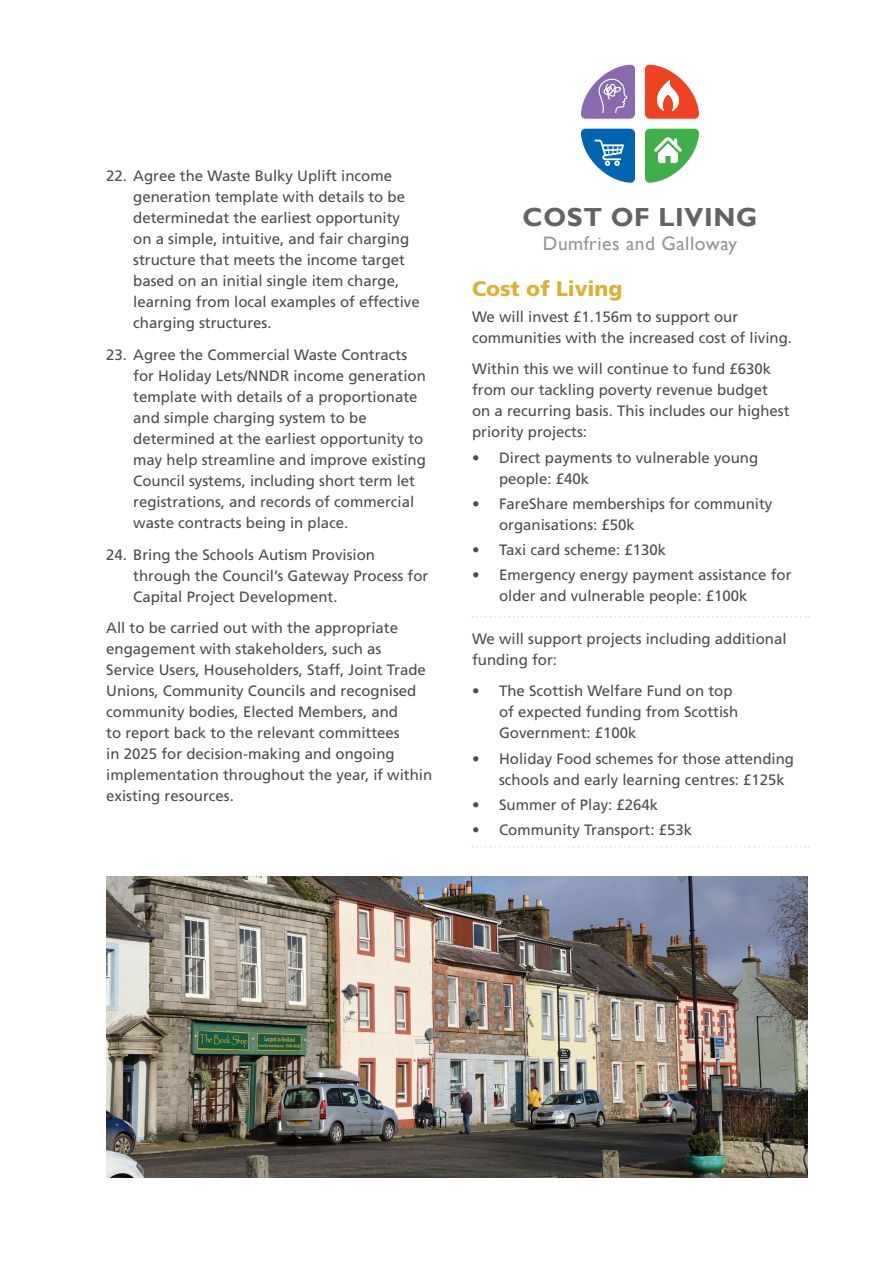
<style>
.page{position:relative;width:893px;height:1263px;background:#fff}
.page>*{position:absolute;margin:0;border:0;box-sizing:border-box;transform-origin:0 0}
.t1{font:700 26.1px "Gill Sans";letter-spacing:.025em;color:#636366}
.t2{font:900 21px "Frutiger LT Pro";color:#dab037}
.t3{font:19.5px "Gill Sans";letter-spacing:.025em;color:#939598}
.Body_Text{font:15px/21px "Frutiger LT Pro";color:#4b4c4d}
</style>
<div class="page">
<svg style="left:644px;top:64px;width:56px;height:55px;fill:#ef4222"></svg>
<div style="left:644px;top:64px;width:56px;height:56px;border:1px solid #fff;border-radius:5px"></div>
<svg style="left:580px;top:64px;width:55px;height:55px;fill:#896aae"></svg>
<div style="left:580px;top:64px;width:56px;height:56px;border:1px solid #fff;border-radius:5px"></div>
<svg style="left:580px;top:128px;width:55px;height:55px;fill:#0164b1"></svg>
<div style="left:580px;top:128px;width:56px;height:56px;border:1px solid #fff;border-radius:5px"></div>
<svg style="left:644px;top:128px;width:56px;height:55px;fill:#40ae49"></svg>
<div style="left:644px;top:128px;width:56px;height:56px;border:1px solid #fff;border-radius:5px"></div>
<svg style="left:594px;top:139px;width:30px;height:27px"></svg>
<svg style="left:654px;top:137px;width:28px;height:26px"></svg>
<svg style="left:657px;top:79px;width:22px;height:32px"></svg>
<svg style="left:598px;top:78px;width:29px;height:36px"></svg>
<img style="left:106px;top:876px;width:702px;height:302px">
<svg style="left:472px;top:616px;width:337px;height:1px"></svg>
<svg style="left:472px;top:846px;width:337px;height:1px"></svg>
<p class="Body_Text" style="left:133px;top:166px;width:288px;text-indent:-27px">22. Agree the Waste Bulky Uplift income generation template with details to be determinedat the earliest opportunity on a simple, intuitive, and fair charging structure that meets the income target based on an initial single item charge, learning from local examples of effective charging structures.</p>
<p class="Body_Text" style="left:133px;top:344px;width:294px;text-indent:-27px">23. Agree the Commercial Waste Contracts for Holiday Lets/NNDR income generation template with details of a proportionate and simple charging system to be determined at the earliest opportunity to may help streamline and improve existing Council systems, including short term let registrations, and records of commercial waste contracts being in place.</p>
<p class="Body_Text" style="left:133px;top:544px;width:297px;text-indent:-27px">24. Bring the Schools Autism Provision through the Council’s Gateway Process for<br>Capital Project Development.</p>
<p class="Body_Text" style="left:106px;top:618px;width:327px">All to be carried out with the appropriate engagement with stakeholders, such as Service Users, Householders, Staff, Joint Trade Unions, Community Councils and recognised community bodies, Elected Members, and<br>to report back to the relevant committees<br>in 2025 for decision-making and ongoing implementation throughout the year, if within existing resources.</p>
<p class="t1" style="left:523px;top:202px;width:236px">COST OF LIVING</p>
<p class="t3" style="left:543px;top:232px;width:196px">Dumfries and Galloway</p>
<p class="t2" style="left:472px;top:276px;width:152px">Cost of Living</p>
<p class="Body_Text" style="left:472px;top:306px;width:322px">We will invest £1.156m to support our communities with the increased cost of living.</p>
<p class="Body_Text" style="left:472px;top:359px;width:319px">Within this we will continue to fund £630k from our tackling poverty revenue budget on a recurring basis. This includes our highest priority projects:</p>
<p class="Body_Text" style="left:499px;top:447px;width:261px;text-indent:-27px">• Direct payments to vulnerable young people: £40k</p>
<p class="Body_Text" style="left:499px;top:493px;width:275px;text-indent:-27px">• FareShare memberships for community organisations: £50k</p>
<p class="Body_Text" style="left:472px;top:539px;width:196px">• Taxi card scheme: £130k</p>
<p class="Body_Text" style="left:499px;top:565px;width:294px;text-indent:-27px">• Emergency energy payment assistance for older and vulnerable people: £100k</p>
<p class="Body_Text" style="left:472px;top:628px;width:316px">We will support projects including additional funding for:</p>
<p class="Body_Text" style="left:499px;top:681px;width:241px;text-indent:-27px">• The Scottish Welfare Fund on top of expected funding from Scottish<br>Government: £100k</p>
<p class="Body_Text" style="left:499px;top:748px;width:297px;text-indent:-27px">• Holiday Food schemes for those attending schools and early learning centres: £125k</p>
<p class="Body_Text" style="left:472px;top:794px;width:188px">• Summer of Play: £264k</p>
<p class="Body_Text" style="left:472px;top:819px;width:222px">• Community Transport: £53k</p>
</div>
